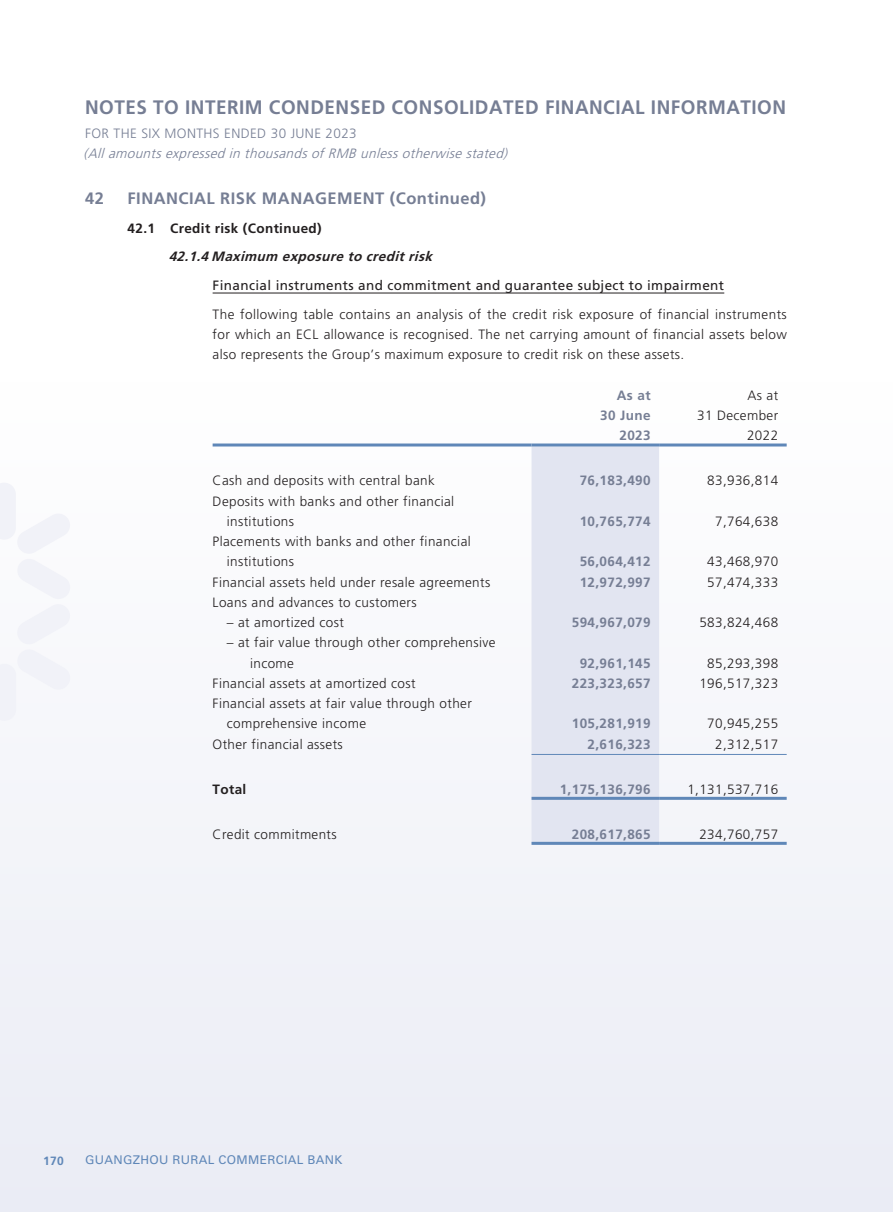
<style>
.page{position:relative;width:893px;height:1212px;background:#fff}
.page>*{position:absolute;margin:0;border:0;box-sizing:border-box;transform-origin:0 0}
.t1{font:700 19.5px "Frutiger LT Std";letter-spacing:.025em;color:#767e94}
.t2{font:700 16.5px "Frutiger LT Std";letter-spacing:.03em;color:#767e94}
.t3{font:300 13.5px/20.2px "Frutiger LT Std";letter-spacing:.03em;color:#231f20}
.t4{font:700 13.5px/20.2px "Frutiger LT Std";letter-spacing:.03em;color:#767e94;text-align:right}
.t5{font:13.5px "Frutiger LT Std";letter-spacing:.03em;color:#231f20}
.t6{font:italic 300 13.5px "Frutiger LT Std";color:#767e94}
.t7{font:italic 700 13.5px "Frutiger LT Std";color:#231f20}
.t8{font:300 13.5px "Frutiger LT Std";letter-spacing:.03em;color:#767e94}
.t9{font:700 13.5px "Frutiger LT Std";letter-spacing:.03em;color:#231f20}
.t10{font:12px "Univers LT Std";letter-spacing:.03em;color:#5f87b8}
.t11{font:700 12px "Frutiger LT Std";color:#5f87b8}
</style>
<div class="page">
<div style="left:0;top:383px;width:893px;height:829px;background:#f3f4f9"></div>
<hr style="left:213px;top:293px;width:511px;height:1px;background:#231f20">
<div style="left:531px;top:446px;width:128px;height:396px;background:#e2e5f1"></div>
<hr style="left:213px;top:443px;width:318px;height:3px;background:#5f87b8">
<hr style="left:531px;top:443px;width:128px;height:3px;background:#5f87b8">
<hr style="left:659px;top:443px;width:128px;height:3px;background:#5f87b8">
<hr style="left:531px;top:754px;width:128px;height:1px;background:#5f87b8">
<hr style="left:659px;top:754px;width:128px;height:1px;background:#5f87b8">
<hr style="left:531px;top:797px;width:128px;height:3px;background:#5f87b8">
<hr style="left:659px;top:797px;width:128px;height:3px;background:#5f87b8">
<hr style="left:531px;top:842px;width:128px;height:3px;background:#5f87b8">
<hr style="left:659px;top:842px;width:128px;height:3px;background:#5f87b8">
<h1 class="t1" style="left:85px;top:96px;width:703px">NOTES TO INTERIM CONDENSED CONSOLIDATED FINANCIAL INFORMATION</h1>
<p class="t8" style="left:85px;top:126px;width:273px">FOR THE SIX MONTHS ENDED 30 JUNE 2023</p>
<p class="t6" style="left:84px;top:146px;width:429px">(Allamountsexpressed in thousandsofRMB unlessotherwise stated)</p>
<p class="t2" style="left:85px;top:188px;width:20px">42</p>
<p class="t2" style="left:128px;top:188px;width:360px">FINANCIAL RISK MANAGEMENT (Continued)</p>
<p class="t9" style="left:128px;top:220px;width:196px">42.1 Credit risk (Continued)</p>
<p class="t7" style="left:169px;top:249px;width:269px">42.1.4 Maximum exposure to creditrisk</p>
<p class="t5" style="left:213px;top:277px;width:513px">Financial instruments and commitment and guarantee subject to impairment</p>
<p class="t3" style="left:213px;top:304px;width:576px;text-align:justify">The following table contains an analysis of the credit risk exposure of financial instruments for which an ECL allowance is recognised. The net carrying amount of financial assets below also represents the Group’s maximum exposure to credit risk on these assets.</p>
<p class="t4" style="left:600px;top:385px;width:52px">As at<br>30 June<br>2023</p>
<p class="t3" style="left:697px;top:385px;width:83px;text-align:right">As at<br>31 December<br>2022</p>
<p class="t3" style="left:213px;top:471px;width:224px">Cash and deposits with central bank</p>
<p class="t4" style="left:580px;top:470px;width:72px">76,183,490</p>
<p class="t3" style="left:707px;top:471px;width:72px">83,936,814</p>
<p class="t3" style="left:227px;top:491px;width:229px;text-indent:-14px">Deposits with banks and other financial institutions</p>
<p class="t4" style="left:580px;top:511px;width:72px">10,765,774</p>
<p class="t3" style="left:715px;top:511px;width:65px">7,764,638</p>
<p class="t3" style="left:227px;top:531px;width:245px;text-indent:-14px">Placements with banks and other financial institutions</p>
<p class="t4" style="left:580px;top:551px;width:72px">56,064,412</p>
<p class="t3" style="left:707px;top:552px;width:72px">43,468,970</p>
<p class="t3" style="left:213px;top:572px;width:279px">Financial assets held under resale agreements</p>
<p class="t4" style="left:580px;top:572px;width:72px">12,972,997</p>
<p class="t3" style="left:707px;top:572px;width:72px">57,474,333</p>
<p class="t3" style="left:213px;top:592px;width:206px">Loans and advances to customers</p>
<p class="t3" style="left:227px;top:612px;width:119px">– at amortized cost</p>
<p class="t4" style="left:572px;top:612px;width:80px">594,967,079</p>
<p class="t3" style="left:699px;top:612px;width:80px">583,824,468</p>
<p class="t3" style="left:250px;top:633px;width:247px;text-indent:-23px">– at fair value through other comprehensive income</p>
<p class="t4" style="left:580px;top:653px;width:72px">92,961,145</p>
<p class="t3" style="left:707px;top:653px;width:72px">85,293,398</p>
<p class="t3" style="left:213px;top:673px;width:204px">Financial assets at amortized cost</p>
<p class="t4" style="left:572px;top:673px;width:80px">223,323,657</p>
<p class="t3" style="left:699px;top:673px;width:80px">196,517,323</p>
<p class="t3" style="left:227px;top:693px;width:247px;text-indent:-14px">Financial assets at fair value through other comprehensive income</p>
<p class="t4" style="left:572px;top:713px;width:80px">105,281,919</p>
<p class="t3" style="left:707px;top:714px;width:72px">70,945,255</p>
<p class="t3" style="left:213px;top:734px;width:132px">Other financial assets</p>
<p class="t4" style="left:588px;top:734px;width:65px">2,616,323</p>
<p class="t3" style="left:715px;top:734px;width:65px">2,312,517</p>
<p class="t9" style="left:213px;top:781px;width:35px">Total</p>
<p class="t4" style="left:560px;top:779px;width:92px">1,175,136,796</p>
<p class="t3" style="left:687px;top:779px;width:92px">1,131,537,716</p>
<p class="t3" style="left:213px;top:824px;width:126px">Credit commitments</p>
<p class="t4" style="left:572px;top:824px;width:80px">208,617,865</p>
<p class="t3" style="left:699px;top:824px;width:80px">234,760,757</p>
<p class="t11" style="left:43px;top:1154px;width:22px">170</p>
<p class="t10" style="left:85px;top:1153px;width:259px">GUANGZHOU RURAL COMMERCIAL BANK</p>
</div>
